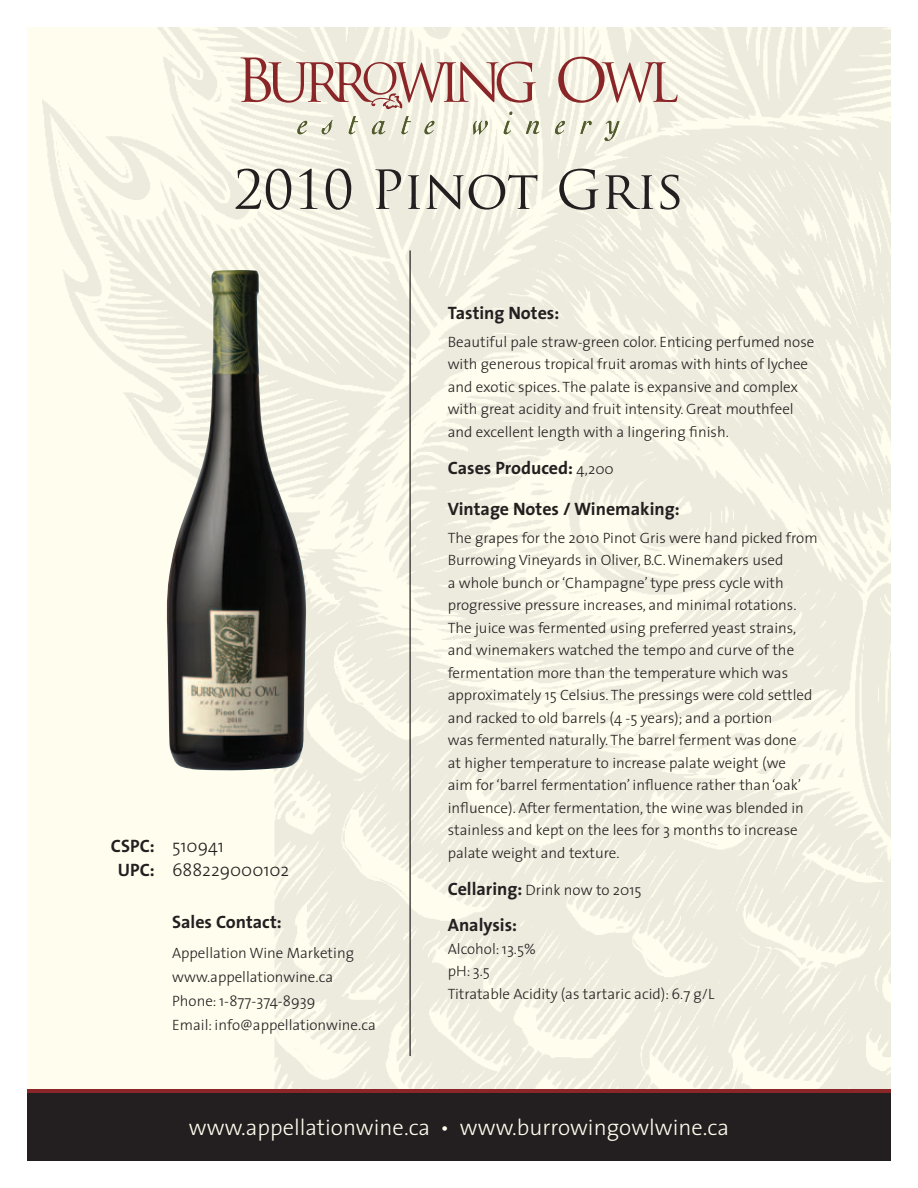
<style>
.page{position:relative;width:918px;height:1188px;background:#fff}
.page>*{position:absolute;margin:0;border:0;box-sizing:border-box;transform-origin:0 0}
.t1{font:52.5px "Trajan Pro";color:#231f20}
.t2{font:300 22.5px "The Sans";color:#fffdee}
.t3{font:700 18px "The Sans";color:#231f20}
.t4{font:300 18px/24px "The Sans";color:#231f20}
.t5{font:300 15px/22.5px "The Sans";color:#231f20}
.s1{font-weight:700}
.s2{font-weight:300;font-size:15px}
.s3{font-weight:700;font-size:18px}
</style>
<div class="page">
<img style="left:42px;top:27px;width:849px;height:1062px">
<svg style="left:27px;top:1089px;width:864px;height:5px;background:#752326"></svg>
<hr style="left:410px;top:250px;width:1px;height:806px;background:#231f20">
<div style="left:27px;top:1094px;width:864px;height:67px;background:#231f20"></div>
<svg style="left:558px;top:57px;width:120px;height:46px;background:#dcc5bb"></svg>
<svg style="left:240px;top:57px;width:299px;height:78px;background:#dfcfc3"></svg>
<svg style="left:555px;top:121px;width:10px;height:13px"></svg>
<svg style="left:580px;top:121px;width:12px;height:13px"></svg>
<svg style="left:605px;top:121px;width:14px;height:20px"></svg>
<img style="left:166px;top:270px;width:140px;height:500px">
<h1 class="t1" style="left:234px;top:156px;width:452px">2010 Pinot Gris</h1>
<p class="t4" style="left:118px;top:833px;width:173px;text-indent:-7px"><span class="s1">CSPC:</span> 510941<br><span class="s1">UPC:</span> 688229000102</p>
<p class="t3" style="left:172px;top:907px;width:111px">Sales Contact:</p>
<p class="t5" style="left:172px;top:940px;width:205px;line-height:24px">Appellation Wine Marketing www.appellationwine.ca<br>Phone: 1-877-374-8939<br>Email: info@appellationwine.ca</p>
<p class="t3" style="left:448px;top:298px;width:113px">Tasting Notes:</p>
<p class="t5" style="left:448px;top:330px;width:368px">Beautiful pale straw-green color. Enticing perfumed nose with generous tropical fruit aromas with hints of lychee and exotic spices. The palate is expansive and complex with great acidity and fruit intensity. Great mouthfeel and excellent length with a lingering finish.</p>
<p class="t3" style="left:448px;top:453px;width:168px">Cases Produced: <span class="s2">4,200</span></p>
<p class="t3" style="left:448px;top:494px;width:233px">Vintage Notes / Winemaking:</p>
<p class="t5" style="left:448px;top:526px;width:371px">The grapes for the 2010 Pinot Gris were hand picked from Burrowing Vineyards in Oliver, B.C. Winemakers used<br>a whole bunch or ‘Champagne’ type press cycle with progressive pressure increases, and minimal rotations.<br>The juice was fermented using preferred yeast strains, and winemakers watched the tempo and curve of the fermentation more than the temperature which was approximately 15 Celsius. The pressings were cold settled and racked to old barrels (4 -5 years); and a portion<br>was fermented naturally. The barrel ferment was done<br>at higher temperature to increase palate weight (we<br>aim for ‘barrel fermentation’ influence rather than ‘oak’ influence). After fermentation, the wine was blended in stainless and kept on the lees for 3 months to increase palate weight and texture.</p>
<p class="t5" style="left:448px;top:879px;width:195px"><span class="s3">Cellaring:</span> Drink now to 2015</p>
<p class="t3" style="left:448px;top:910px;width:71px">Analysis:</p>
<p class="t5" style="left:448px;top:937px;width:268px">Alcohol: 13.5%<br>pH: 3.5<br>Titratable Acidity (as tartaric acid): 6.7 g/L</p>
<h2 class="t2" style="left:189px;top:1109px;width:542px">www.appellationwine.ca • www.burrowingowlwine.ca</h2>
</div>
